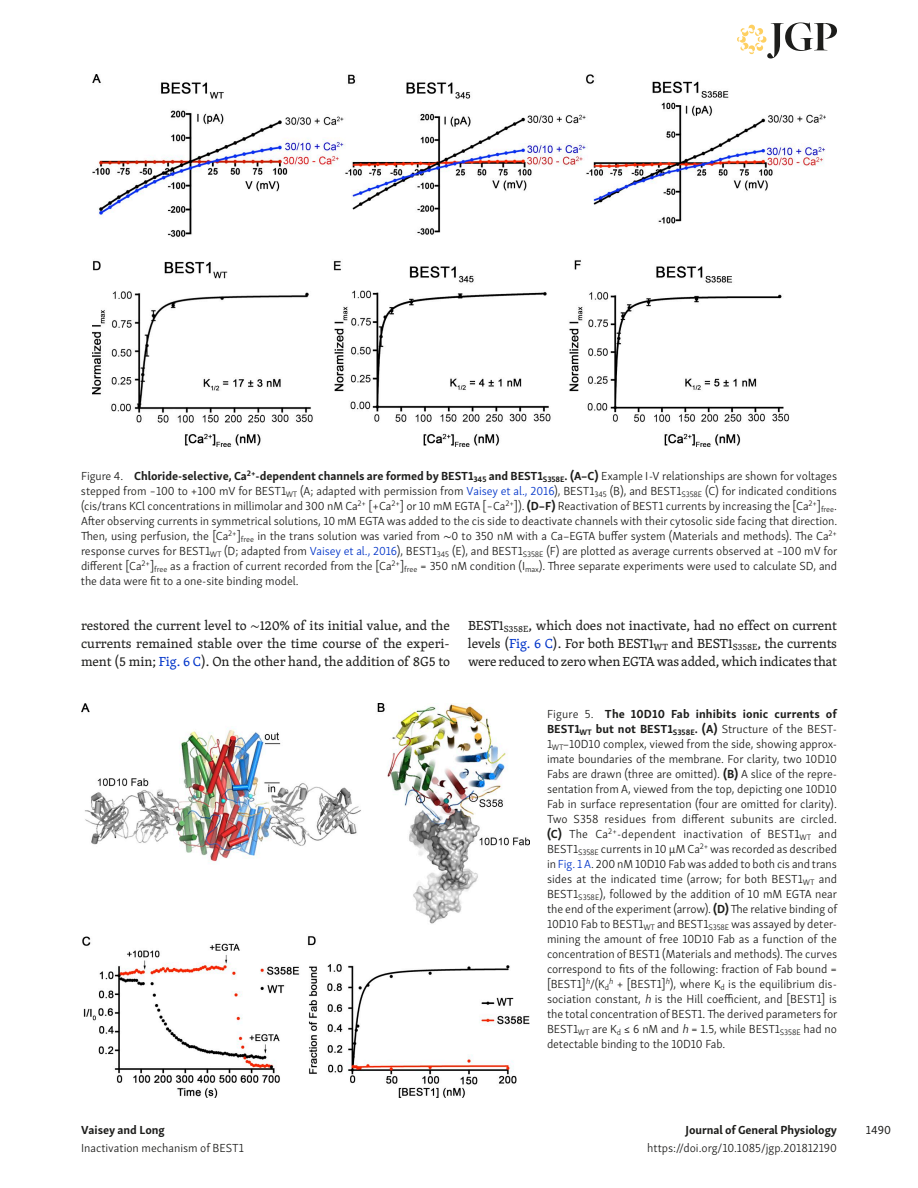
<style>
.page{position:relative;width:918px;height:1188px;background:#fff}
.page>*{position:absolute;margin:0;border:0;box-sizing:border-box;transform-origin:0 0}
.t1{font:13.5px/18px "Skolar PE";letter-spacing:-.005em;color:#1d1d1b;text-align:justify}
.t2{font:300 12px/15px "Skolar Sans PE";letter-spacing:-.005em;color:#1d1d1b;text-align:justify}
.t3{font:700 12px "Skolar Sans PE";letter-spacing:-.005em;color:#1d1d1b}
.t4{font:12px "Skolar Sans PE";color:#1d1d1b}
.s1{font-weight:700}
.s2{font-style:italic}
.s3{color:#0034c9}
.s4{font-family:"STIX";font-weight:400}
.s5{font-family:"STIX"}
</style>
<div class="page">
<svg style="left:737px;top:23px;width:100px;height:35px"></svg>
<img style="left:92px;top:75px;width:734px;height:372px">
<img style="left:81px;top:703px;width:448px;height:395px">
<p class="t2" style="left:81px;top:468px;width:758px">Figure 4. <span class="s1">Chloride-selective, Ca</span><sup>2+</sup><span class="s1">-dependent channels are formed by BEST1</span><sub>345</sub> <span class="s1">and BEST1</span><sub>S358E</sub><span class="s1">. (A–C)</span> Example I<span class="s2">-</span>V relationships are shown for voltages stepped from −100 to +100 mV for BEST1<sub>WT</sub> (A; adapted with permission from <span class="s3">Vaisey et al., 2016</span>), BEST1<sub>345</sub> (B), and BEST1<sub>S358E</sub> (C) for indicated conditions (cis/trans KCl concentrations in millimolar and 300 nM Ca<sup>2+</sup> [+Ca<sup>2+</sup>] or 10 mM EGTA [−Ca<sup>2+</sup>]). <span class="s1">(D–F)</span> Reactivation of BEST1 currents by increasing the [Ca<sup>2+</sup>]<sub>free</sub>.<br>After observing currents in symmetrical solutions, 10 mM EGTA was added to the cis side to deactivate channels with their cytosolic side facing that direction.<br>Then, using perfusion, the [Ca<sup>2+</sup>]<sub>free</sub> in the trans solution was varied from <span class="s4">∼</span>0 to 350 nM with a Ca–EGTA buffer system (Materials and methods). The Ca<sup>2+ </sup>response curves for BEST1<sub>WT</sub> (D; adapted from <span class="s3">Vaisey et al., 2016</span>), BEST1<sub>345</sub> (E), and BEST1<sub>S358E</sub> (F) are plotted as average currents observed at −100 mV for different [Ca<sup>2+</sup>]<sub>free</sub> as a fraction of current recorded from the [Ca<sup>2+</sup>]<sub>free</sub> = 350 nM condition (I<sub>max</sub>). Three separate experiments were used to calculate SD, and the data were fit to a one-site binding model.</p>
<p class="t1" style="left:81px;top:616px;width:371px">restored the current level to <span class="s5">∼</span>120% of its initial value, and the currents remained stable over the time course of the experi&shy;ment (5 min; <span class="s3">Fig. 6 C</span>). On the other hand, the addition of 8G5 to</p>
<p class="t1" style="left:468px;top:616px;width:371px">BEST1<sub>S358E</sub>, which does not inactivate, had no effect on current levels (<span class="s3">Fig. 6 C</span>). For both BEST1<sub>WT</sub> and BEST1<sub>S358E</sub>, the currents were reduced to zero when EGTA was added, which indicates that</p>
<p class="t2" style="left:547px;top:706px;width:292px">Figure 5. <span class="s1">The 10D10 Fab inhibits ionic currents of BEST1</span><sub>WT</sub> <span class="s1">but not BEST1</span><sub>S358E</sub><span class="s1">. (A)</span> Structure of the BEST-1<sub>WT</sub>–10D10 complex, viewed from the side, showing approx&shy;imate boundaries of the membrane. For clarity, two 10D10<br>Fabs are drawn (three are omitted). <span class="s1">(B)</span> A slice of the repre&shy;sentation from A, viewed from the top, depicting one 10D10<br>Fab in surface representation (four are omitted for clarity).<br>Two S358 residues from different subunits are circled. <span class="s1">(C)</span> The Ca<sup>2+</sup>-dependent inactivation of BEST1<sub>WT</sub> and BEST1<sub>S358E</sub> currents in 10 µM Ca<sup>2+</sup> was recorded as described in <span class="s3">Fig. 1 A</span>. 200 nM 10D10 Fab was added to both cis and trans sides at the indicated time (arrow; for both BEST1<sub>WT</sub> and BEST1<sub>S358E</sub>), followed by the addition of 10 mM EGTA near the end of the experiment (arrow). <span class="s1">(D)</span> The relative binding of 10D10 Fab to BEST1<sub>WT</sub> and BEST1<sub>S358E</sub> was assayed by deter&shy;mining the amount of free 10D10 Fab as a function of the concentration of BEST1 (Materials and methods). The curves correspond to fits of the following: fraction of Fab bound = [BEST1]<sup>h</sup>/(K<sub>d</sub><sup>h</sup> + [BEST1]<sup>h</sup>), where K<sub>d</sub> is the equilibrium dis&shy;sociation constant, <span class="s2">h</span> is the Hill coefficient, and [BEST1] is the total concentration of BEST1. The derived parameters for BEST1<sub>WT</sub> are K<sub>d</sub> ≤ 6 nM and <span class="s2">h</span> = 1.5, while BEST1<sub>S358E</sub> had no detectable binding to the 10D10 Fab.</p>
<p class="t3" style="left:81px;top:1120px;width:85px">Vaisey and Long</p>
<p class="t2" style="left:81px;top:1140px;width:164px">Inactivation mechanism of BEST1</p>
<p class="t3" style="left:686px;top:1120px;width:153px">Journal of General Physiology</p>
<p class="t2" style="left:647px;top:1140px;width:191px">https://doi.org/10.1085/jgp.201812190</p>
<p class="t4" style="left:866px;top:1121px;width:27px">1490</p>
</div>
